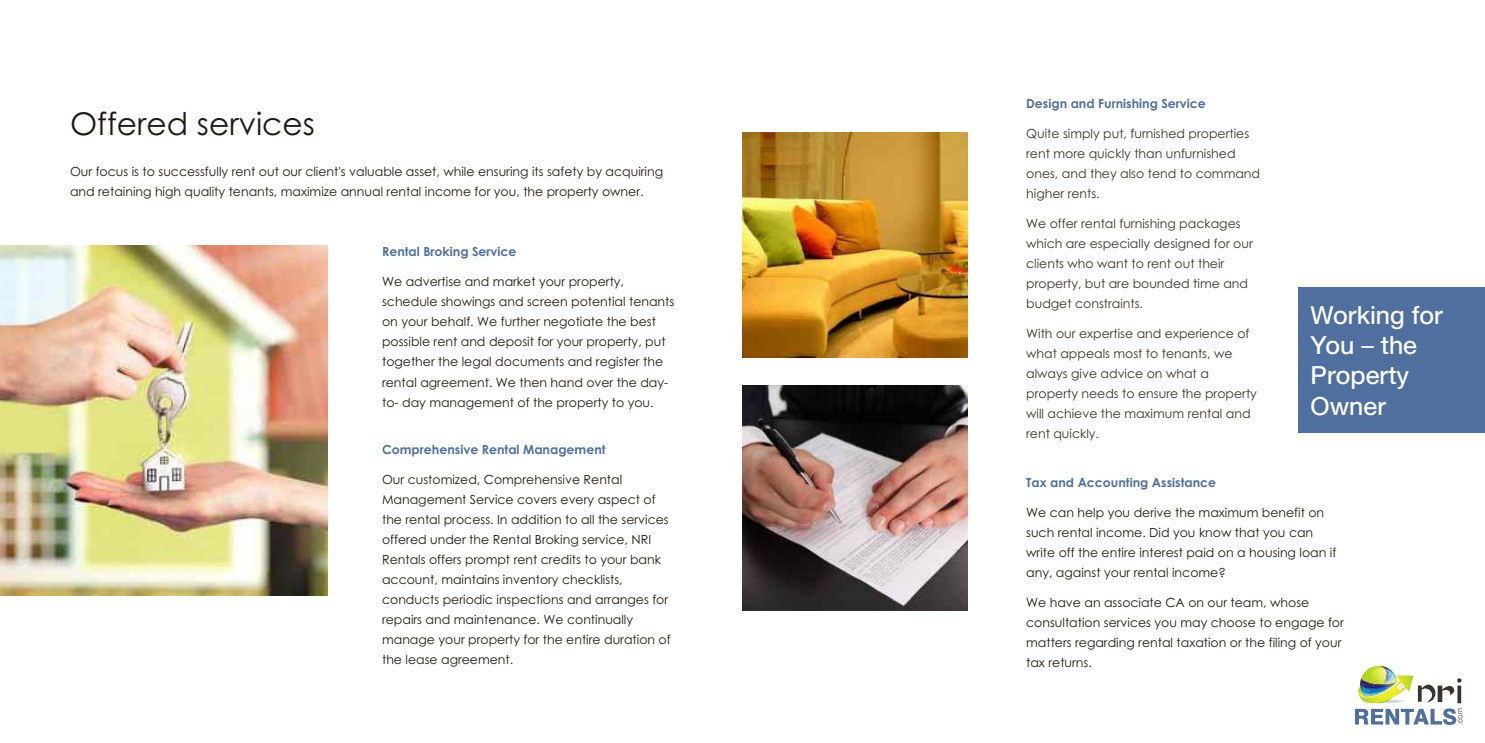
<style>
.page{position:relative;width:1485px;height:743px;background:#fff}
.page>*{position:absolute;margin:0;border:0;box-sizing:border-box;transform-origin:0 0}
.t1{font:31.25px "Century Gothic";color:#1f1a17}
.t2{font:25px/30.2px "Heavenetica 5 PS Bld SH";color:#fff}
.t3{font:12.5px/20px "Century Gothic";color:#1f1a17}
.t4{font:12.5px/20px "Century Gothic";color:#383330}
.t5{font:700 12.5px "Century Gothic";color:#4f709e}
</style>
<div class="page">
<img style="left:0;top:245px;width:328px;height:350px">
<img style="left:1355px;top:665px;width:107px;height:60px">
<div style="left:1298px;top:287px;width:187px;height:146px;background:#4f709e"></div>
<img style="left:742px;top:132px;width:226px;height:225px">
<img style="left:742px;top:385px;width:226px;height:225px">
<h1 class="t1" style="left:70px;top:111px;width:246px">Offered services</h1>
<p class="t3" style="left:70px;top:163px;width:595px">Our focus is to successfully rent out our client's valuable asset, while ensuring its safety by acquiring and retaining high quality tenants, maximize annual rental income for you, the property owner.</p>
<p class="t5" style="left:382px;top:247px;width:136px">Rental Broking Service</p>
<p class="t3" style="left:382px;top:273px;width:294px">We advertise and market your property, schedule showings and screen potential tenants on your behalf. We further negotiate the best possible rent and deposit for your property, put together the legal documents and register the rental agreement. We then hand over the day&shy;to- day management of the property to you.</p>
<p class="t5" style="left:382px;top:444px;width:225px">Comprehensive Rental Management</p>
<p class="t3" style="left:382px;top:470px;width:290px">Our customized, Comprehensive Rental Management Service covers every aspect of the rental process. In addition to all the services offered under the Rental Broking service, NRI Rentals offers prompt rent credits to your bank account, maintains inventory checklists, conducts periodic inspections and arranges for repairs and maintenance. We continually manage your property for the entire duration of the lease agreement.</p>
<p class="t5" style="left:1026px;top:99px;width:181px">Design and Furnishing Service</p>
<p class="t4" style="left:1026px;top:125px;width:235px">Quite simply put, furnished properties rent more quickly than unfurnished ones, and they also tend to command higher rents.</p>
<p class="t4" style="left:1026px;top:215px;width:228px">We offer rental furnishing packages which are especially designed for our clients who want to rent out their property, but are bounded time and budget constraints.</p>
<p class="t4" style="left:1026px;top:325px;width:232px">With our expertise and experience of what appeals most to tenants, we always give advice on what a property needs to ensure the property will achieve the maximum rental and rent quickly.</p>
<p class="t5" style="left:1026px;top:477px;width:192px">Tax and Accounting Assistance</p>
<p class="t3" style="left:1026px;top:503px;width:312px">We can help you derive the maximum benefit on such rental income. Did you know that you can write off the entire interest paid on a housing loan if any, against your rental income?</p>
<p class="t3" style="left:1026px;top:593px;width:319px">We have an associate CA on our team, whose consultation services you may choose to engage for matters regarding rental taxation or the filing of your tax returns.</p>
<h2 class="t2" style="left:1311px;top:298px;width:134px">Working for<br>You – the<br>Property<br>Owner</h2>
</div>
